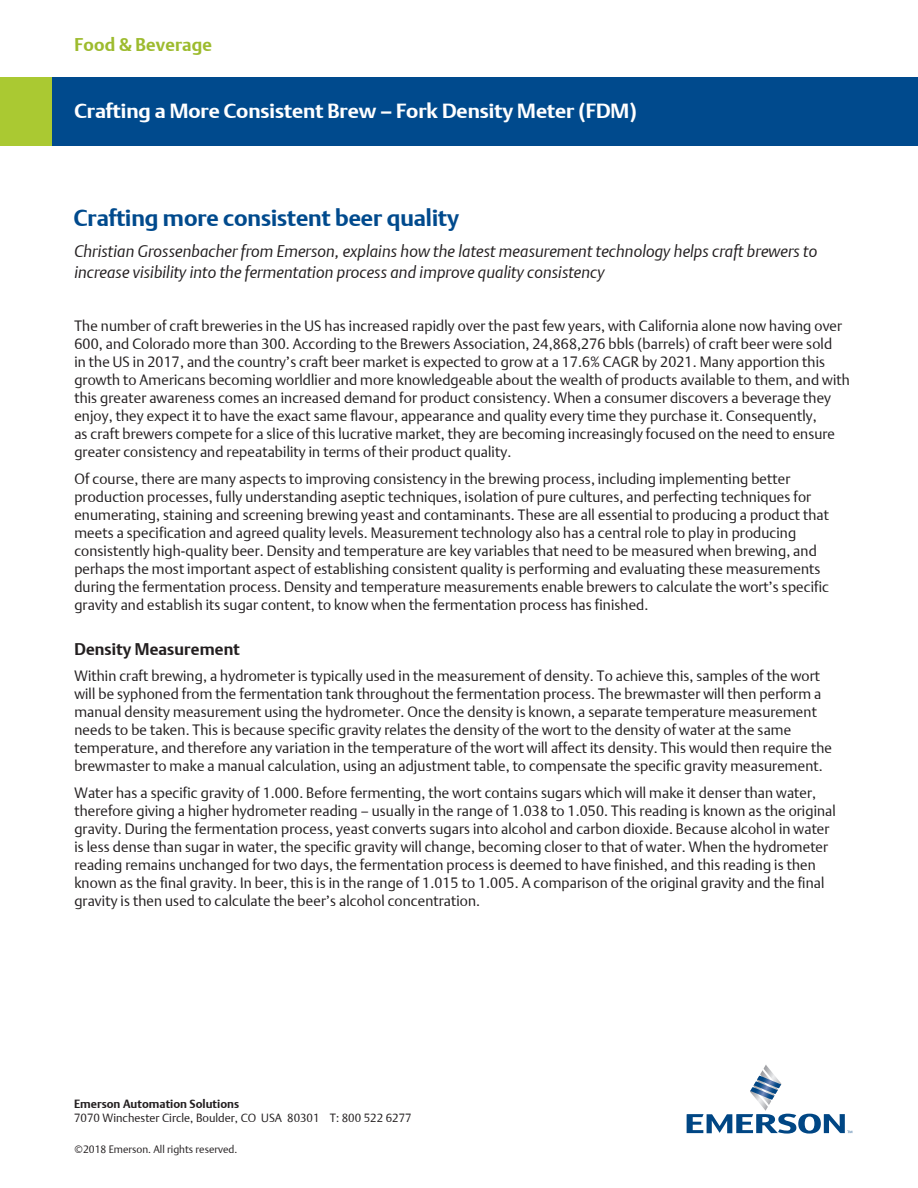
<style>
.page{position:relative;width:918px;height:1188px;background:#fff}
.page>*{position:absolute;margin:0;border:0;box-sizing:border-box;transform-origin:0 0}
.t1{font:22.8px "DTL Argo T Bold";color:#004a8d}
.t2{font:19.95px "DTL Argo T Bold";color:#fff;scale:1.05 1}
.t3{font:18px "DTL Argo T Bold";color:#9dbb2e}
.t4{font:italic 16.5px/21px "DTL Argo T Light";color:#231f20}
.t5{font:16.5px "DTL Argo T Bold";color:#231f20}
.t6{font:14.7px/18px "DTL Argo T Light";color:#231f20}
.t7{font:11.7px "DTL Argo T Light";color:#231f20}
.t8{font:11.7px "DTL Argo T Bold";color:#231f20}
.t9{font:10.5px "DTL Argo T Light";color:#231f20}
</style>
<div class="page">
<svg style="left:687px;top:1065px;width:165px;height:69px"></svg>
<div style="left:0;top:78px;width:56px;height:68px;background:#aac932"></div>
<div style="left:52px;top:78px;width:866px;height:68px;background:#004a8d"></div>
<p class="t3" style="left:75px;top:34px;width:139px">Food &amp; Beverage</p>
<h2 class="t2" style="left:75px;top:99px;width:538px">Crafting a More Consistent Brew – Fork Density Meter (FDM)</h2>
<h1 class="t1" style="left:74px;top:204px;width:387px">Crafting more consistent beer quality</h1>
<p class="t4" style="left:74px;top:241px;width:745px">Christian Grossenbacher from Emerson, explains how the latest measurement technology helps craft brewers to increase visibility into the fermentation process and improve quality consistency</p>
<p class="t6" style="left:74px;top:317px;width:777px">The number of craft breweries in the US has increased rapidly over the past few years, with California alone now having over 600, and Colorado more than 300. According to the Brewers Association, 24,868,276 bbls (barrels) of craft beer were sold<br>in the US in 2017, and the country’s craft beer market is expected to grow at a 17.6% CAGR by 2021. Many apportion this growth to Americans becoming worldlier and more knowledgeable about the wealth of products available to them, and with this greater awareness comes an increased demand for product consistency. When a consumer discovers a beverage they enjoy, they expect it to have the exact same flavour, appearance and quality every time they purchase it. Consequently,<br>as craft brewers compete for a slice of this lucrative market, they are becoming increasingly focused on the need to ensure greater consistency and repeatability in terms of their product quality.</p>
<p class="t6" style="left:74px;top:470px;width:757px">Of course, there are many aspects to improving consistency in the brewing process, including implementing better production processes, fully understanding aseptic techniques, isolation of pure cultures, and perfecting techniques for enumerating, staining and screening brewing yeast and contaminants. These are all essential to producing a product that meets a specification and agreed quality levels. Measurement technology also has a central role to play in producing consistently high-quality beer. Density and temperature are key variables that need to be measured when brewing, and perhaps the most important aspect of establishing consistent quality is performing and evaluating these measurements during the fermentation process. Density and temperature measurements enable brewers to calculate the wort’s specific gravity and establish its sugar content, to know when the fermentation process has finished.</p>
<p class="t5" style="left:74px;top:639px;width:167px">Density Measurement</p>
<p class="t6" style="left:74px;top:667px;width:759px">Within craft brewing, a hydrometer is typically used in the measurement of density. To achieve this, samples of the wort will be syphoned from the fermentation tank throughout the fermentation process. The brewmaster will then perform a manual density measurement using the hydrometer. Once the density is known, a separate temperature measurement needs to be taken. This is because specific gravity relates the density of the wort to the density of water at the same temperature, and therefore any variation in the temperature of the wort will affect its density. This would then require the brewmaster to make a manual calculation, using an adjustment table, to compensate the specific gravity measurement.</p>
<p class="t6" style="left:74px;top:784px;width:763px">Water has a specific gravity of 1.000. Before fermenting, the wort contains sugars which will make it denser than water, therefore giving a higher hydrometer reading – usually in the range of 1.038 to 1.050. This reading is known as the original gravity. During the fermentation process, yeast converts sugars into alcohol and carbon dioxide. Because alcohol in water is less dense than sugar in water, the specific gravity will change, becoming closer to that of water. When the hydrometer reading remains unchanged for two days, the fermentation process is deemed to have finished, and this reading is then known as the final gravity. In beer, this is in the range of 1.015 to 1.005. A comparison of the original gravity and the final gravity is then used to calculate the beer’s alcohol concentration.</p>
<p class="t8" style="left:74px;top:1097px;width:167px">Emerson Automation Solutions</p>
<p class="t7" style="left:74px;top:1111px;width:339px">7070 Winchester Circle, Boulder, CO USA 80301 T: 800 522 6277</p>
<p class="t9" style="left:75px;top:1143px;width:164px">©2018 Emerson. All rights reserved.</p>
</div>
